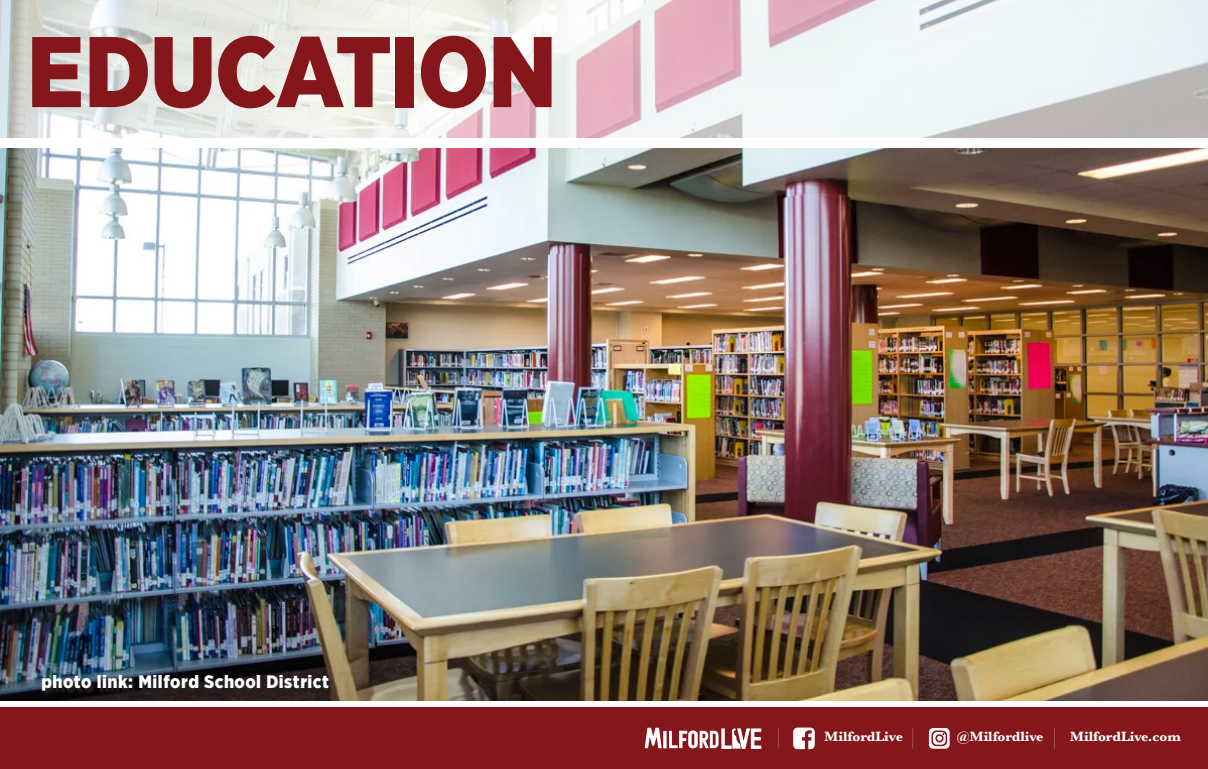
<style>
.page{position:relative;width:1208px;height:769px;background:#fff}
.page>*{position:absolute;margin:0;border:0;box-sizing:border-box;transform-origin:0 0}
.t1{font:900 100px "Gotham Narrow";letter-spacing:-.01em;color:#84161c}
.body_copy{font:900 18px "Gotham Narrow";letter-spacing:.03em;color:#fff}
.t2{font:700 14px "Baskerville";color:#fff}
</style>
<div class="page">
<img style="left:0;top:148px;width:1207px;height:551px">
<svg style="left:0;top:0;width:1207px;height:138px"></svg>
<div style="left:0;top:707px;width:1207px;height:61px;background:#84161c"></div>
<svg style="left:793px;top:727px;width:21px;height:21px"></svg>
<svg style="left:928px;top:728px;width:21px;height:20px"></svg>
<svg style="left:912px;top:728px;width:1px;height:20px"></svg>
<svg style="left:644px;top:727px;width:117px;height:21px"></svg>
<svg style="left:43px;top:675px;width:291px;height:21px;background:#211e21"></svg>
<p class="t1" style="left:27px;top:6px;width:531px">EDUCATION</p>
<p class="body_copy" style="left:41px;top:669px;width:289px">photo link: Milford School District</p>
<p class="t2" style="left:824px;top:726px;width:80px">MilfordLive</p>
<p class="t2" style="left:956px;top:726px;width:88px">@Milfordlive</p>
<p class="t2" style="left:1070px;top:726px;width:112px">MilfordLive.com</p>
</div>
